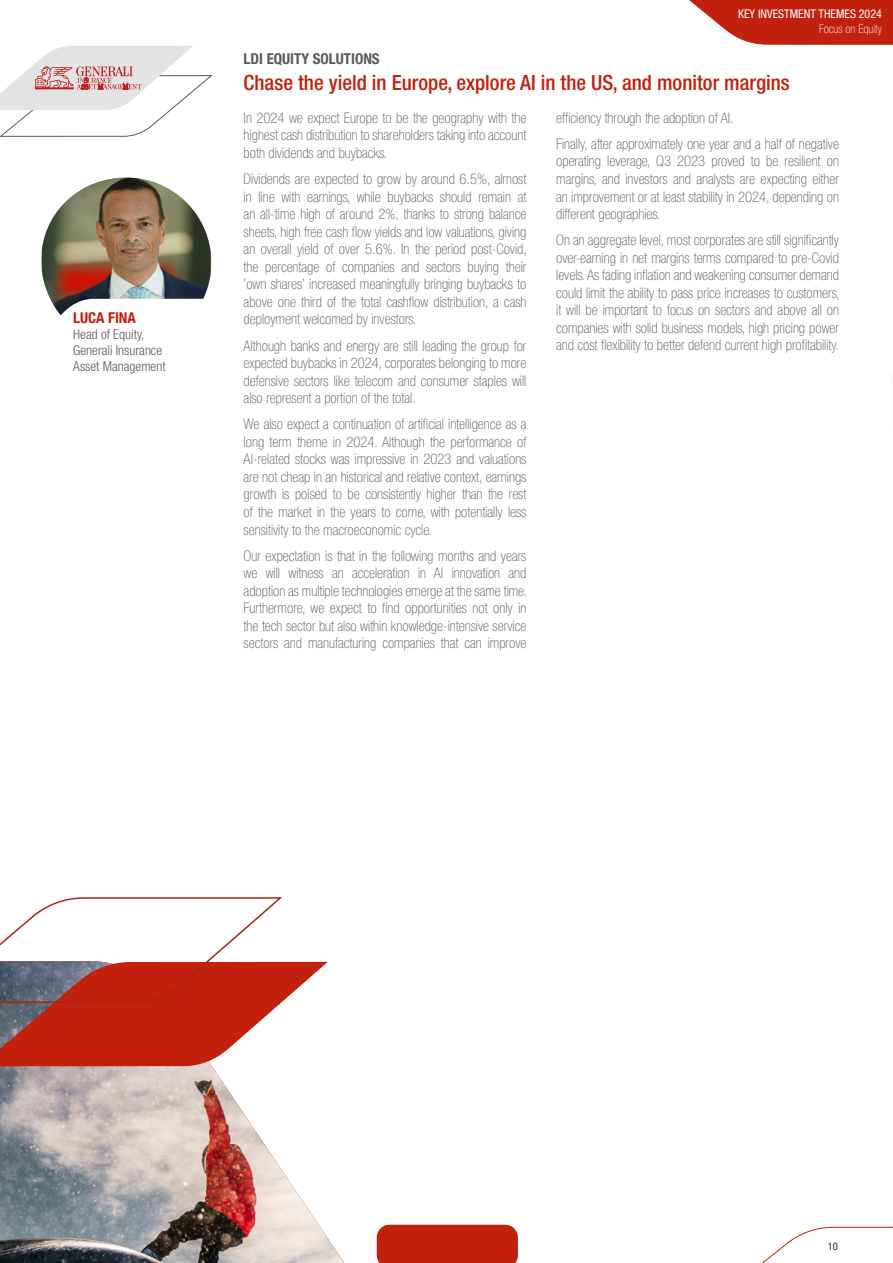
<style>
.page{position:relative;width:893px;height:1263px;background:#fff}
.page>*{position:absolute;margin:0;border:0;box-sizing:border-box;transform-origin:0 0}
.t1{font:500 condensed 21px "Helvetica Neue LT Std";color:#c1210d}
.t2{font:700 condensed 15px "Helvetica Neue LT Std";color:#5a5a5a}
.t3{font:700 condensed 15px "Helvetica Neue LT Std";color:#c1210d}
.t4{font:100 condensed 14.7px/17.5px "Helvetica Neue LT Std";color:#5a5a5a;text-align:justify}
.t5{font:300 condensed 13.5px/16.2px "Helvetica Neue LT Pro";color:#5a5a5a}
.t6{font:condensed 12px "Helvetica Neue LT Std";color:#fff}
.t7{font:100 condensed 12px "Helvetica Neue LT Std";color:#fff}
.t8{font:condensed 10.5px "Helvetica Neue LT Std";color:#252a31}
</style>
<div class="page">
<svg style="left:689px;top:0;width:204px;height:45px;background:#ca4130"></svg>
<svg style="left:762px;top:1226px;width:131px;height:37px"></svg>
<div style="left:377px;top:1225px;width:141px;height:38px;background:#c1210d"></div>
<img style="left:0;top:1066px;width:344px;height:197px">
<svg style="left:0;top:46px;width:213px;height:91px"></svg>
<img style="left:42px;top:178px;width:169px;height:121px">
<svg style="left:50px;top:299px;width:40px;height:17px"></svg>
<svg style="left:0;top:897px;width:328px;height:169px"></svg>
<p class="t3" style="left:73px;top:308px;width:64px">LUCA FINA</p>
<p class="t5" style="left:73px;top:326px;width:94px">Head of Equity,<br>Generali Insurance<br>Asset Management</p>
<p class="t6" style="left:738px;top:7px;width:145px">KEY INVESTMENT THEMES 2024</p>
<p class="t7" style="left:819px;top:22px;width:64px">Focus on Equity</p>
<p class="t2" style="left:244px;top:50px;width:138px">LDI EQUITY SOLUTIONS</p>
<h1 class="t1" style="left:244px;top:70px;width:548px">Chase the yield in Europe, explore AI in the US, and monitor margins</h1>
<p class="t4" style="left:244px;top:109px;width:284px">In 2024 we expect Europe to be the geography with the highest cash distribution to shareholders taking into account both dividends and buybacks.</p>
<p class="t4" style="left:244px;top:170px;width:285px">Dividends are expected to grow by around 6.5%, almost in line with earnings, while buybacks should remain at an all-time high of around 2%, thanks to strong balance sheets, high free cash flow yields and low valuations, giving an overall yield of over 5.6%. In the period post-Covid, the percentage of companies and sectors buying their ’own shares’ increased meaningfully bringing buybacks to above one third of the total cashflow distribution, a cash deployment welcomed by investors.</p>
<p class="t4" style="left:244px;top:336px;width:284px">Although banks and energy are still leading the group for expected buybacks in 2024, corporates belonging to more defensive sectors like telecom and consumer staples will also represent a portion of the total.</p>
<p class="t4" style="left:244px;top:415px;width:284px">We also expect a continuation of artificial intelligence as a long term theme in 2024. Although the performance of AI-related stocks was impressive in 2023 and valuations are not cheap in an historical and relative context, earnings growth is poised to be consistently higher than the rest of the market in the years to come, with potentially less sensitivity to the macroeconomic cycle.</p>
<p class="t4" style="left:244px;top:546px;width:285px">Our expectation is that in the following months and years we will witness an acceleration in AI innovation and adoption as multiple technologies emerge at the same time.<br>Furthermore, we expect to find opportunities not only in the tech sector but also within knowledge-intensive service sectors and manufacturing companies that can improve</p>
<p class="t4" style="left:556px;top:105px;width:284px;line-height:26.1px">efficiency through the adoption of AI.<br>Finally, after approximately one year and a half of negative</p>
<p class="t4" style="left:556px;top:152px;width:284px">operating leverage, Q3 2023 proved to be resilient on margins, and investors and analysts are expecting either an improvement or at least stability in 2024, depending on different geographies.</p>
<p class="t4" style="left:556px;top:231px;width:285px">On an aggregate level, most corporates are still significantly over-earning in net margins terms compared to pre-Covid levels. As fading inflation and weakening consumer demand could limit the ability to pass price increases to customers, it will be important to focus on sectors and above all on companies with solid business models, high pricing power and cost flexibility to better defend current high profitability.</p>
<p class="t8" style="left:828px;top:1240px;width:12px">10</p>
</div>
